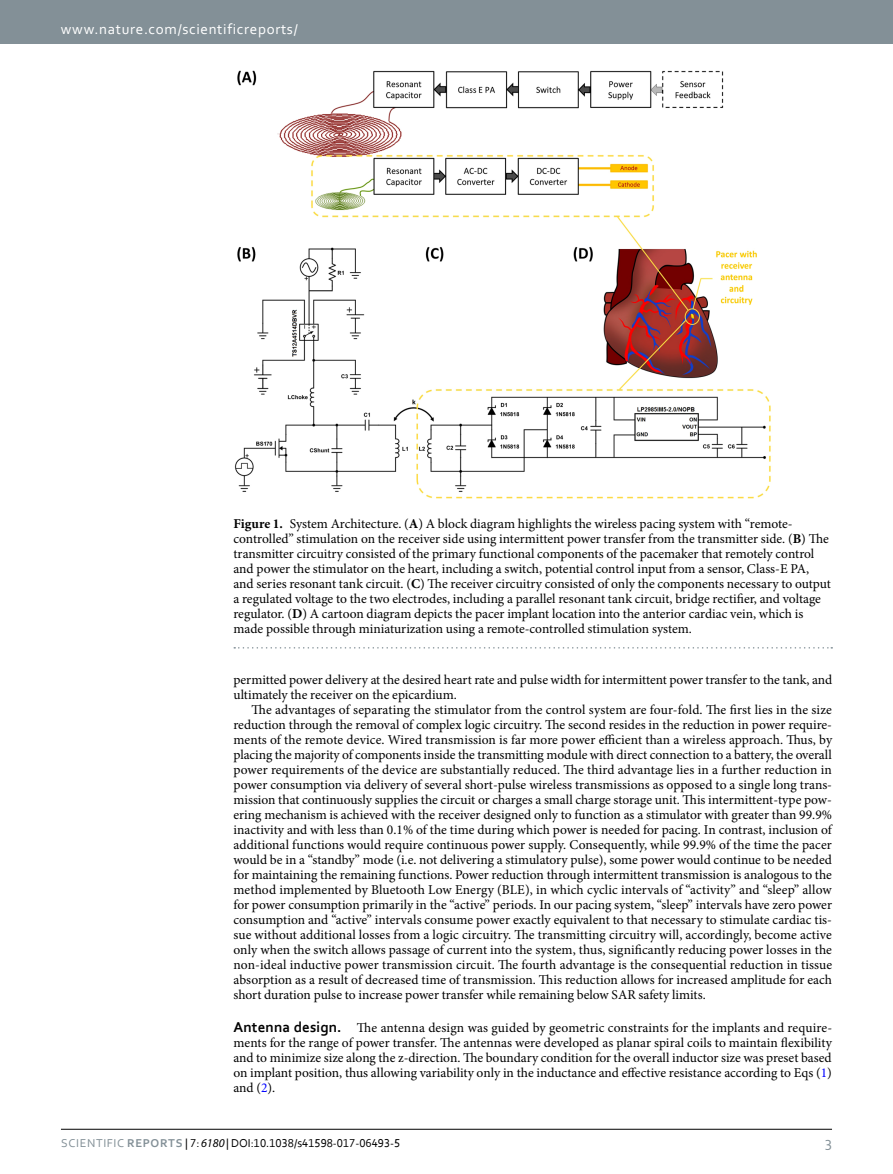
<style>
.page{position:relative;width:893px;height:1174px;background:#fff}
.page>*{position:absolute;margin:0;border:0;box-sizing:border-box;transform-origin:0 0}
.t1{font:15px "Corbel 2";letter-spacing:.045em;color:#fff}
.t2{font:15px "Corbel 2";color:#839097}
.t3{font:13.5px/15px "Minion Pro";color:#000}
.t4{font:12px "Corbel";color:#000}
.s1{font-weight:700}
.s2{font-family:"Corbel";font-weight:700;font-size:15px}
.s3{color:#00f}
.s4{font-family:"Corbel 2";color:#839097}
.s5{font-family:"Corbel Bold 2";color:#839097}
.s6{font-family:"Myriad Pro";font-style:italic}
</style>
<div class="page">
<div style="left:0;top:0;width:893px;height:43px;background:#839097"></div>
<hr style="left:61px;top:1129px;width:771px;height:1px;background:#000">
<img style="left:234px;top:70px;width:537px;height:429px">
<svg style="left:234px;top:647px;width:598px;height:1px"></svg>
<p class="t1" style="left:61px;top:19px;width:238px">www.nature.com/scientificreports/</p>
<p class="t3" style="left:233px;top:516px;width:599px"><span class="s1">Figure 1.</span> System Architecture. (<span class="s1">A</span>) A block diagram highlights the wireless pacing system with “remote&shy;controlled” stimulation on the receiver side using intermittent power transfer from the transmitter side. (<span class="s1">B</span>) The transmitter circuitry consisted of the primary functional components of the pacemaker that remotely control and power the stimulator on the heart, including a switch, potential control input from a sensor, Class-E PA, and series resonant tank circuit. (<span class="s1">C</span>) The receiver circuitry consisted of only the components necessary to output a regulated voltage to the two electrodes, including a parallel resonant tank circuit, bridge rectifier, and voltage regulator. (<span class="s1">D</span>) A cartoon diagram depicts the pacer implant location into the anterior cardiac vein, which is made possible through miniaturization using a remote-controlled stimulation system.</p>
<p class="t3" style="left:233px;top:672px;width:600px">permitted power delivery at the desired heart rate and pulse width for intermittent power transfer to the tank, and ultimately the receiver on the epicardium.</p>
<p class="t3" style="left:233px;top:702px;width:600px;text-align:justify;text-indent:18px">The advantages of separating the stimulator from the control system are four-fold. The first lies in the size reduction through the removal of complex logic circuitry. The second resides in the reduction in power require&shy;ments of the remote device. Wired transmission is far more power efficient than a wireless approach. Thus, by placing the majority of components inside the transmitting module with direct connection to a battery, the overall power requirements of the device are substantially reduced. The third advantage lies in a further reduction in power consumption via delivery of several short-pulse wireless transmissions as opposed to a single long trans&shy;mission that continuously supplies the circuit or charges a small charge storage unit. This intermittent-type pow&shy;ering mechanism is achieved with the receiver designed only to function as a stimulator with greater than 99.9% inactivity and with less than 0.1% of the time during which power is needed for pacing. In contrast, inclusion of additional functions would require continuous power supply. Consequently, while 99.9% of the time the pacer would be in a “standby” mode (i.e. not delivering a stimulatory pulse), some power would continue to be needed for maintaining the remaining functions. Power reduction through intermittent transmission is analogous to the method implemented by Bluetooth Low Energy (BLE), in which cyclic intervals of “activity” and “sleep” allow for power consumption primarily in the “active” periods. In our pacing system, “sleep” intervals have zero power consumption and “active” intervals consume power exactly equivalent to that necessary to stimulate cardiac tis&shy;sue without additional losses from a logic circuitry. The transmitting circuitry will, accordingly, become active only when the switch allows passage of current into the system, thus, significantly reducing power losses in the non-ideal inductive power transmission circuit. The fourth advantage is the consequential reduction in tissue absorption as a result of decreased time of transmission. This reduction allows for increased amplitude for each short duration pulse to increase power transfer while remaining below SAR safety limits.</p>
<p class="t3" style="left:233px;top:1020px;width:600px;text-align:justify"><span class="s2">Antenna design.</span> The antenna design was guided by geometric constraints for the implants and require&shy;ments for the range of power transfer. The antennas were developed as planar spiral coils to maintain flexibility and to minimize size along the z-direction. The boundary condition for the overall inductor size was preset based on implant position, thus allowing variability only in the inductance and effective resistance according to Eqs (<span class="s3">1</span>) and (<span class="s3">2</span>).</p>
<p class="t4" style="left:61px;top:1135px;width:341px"><span class="s4">Scientific</span> <span class="s5">REPOrts</span> | 7: <span class="s6">6180</span> | DOI:10.1038/s41598-017-06493-5</p>
<p class="t2" style="left:825px;top:1132px;width:8px">3</p>
</div>
